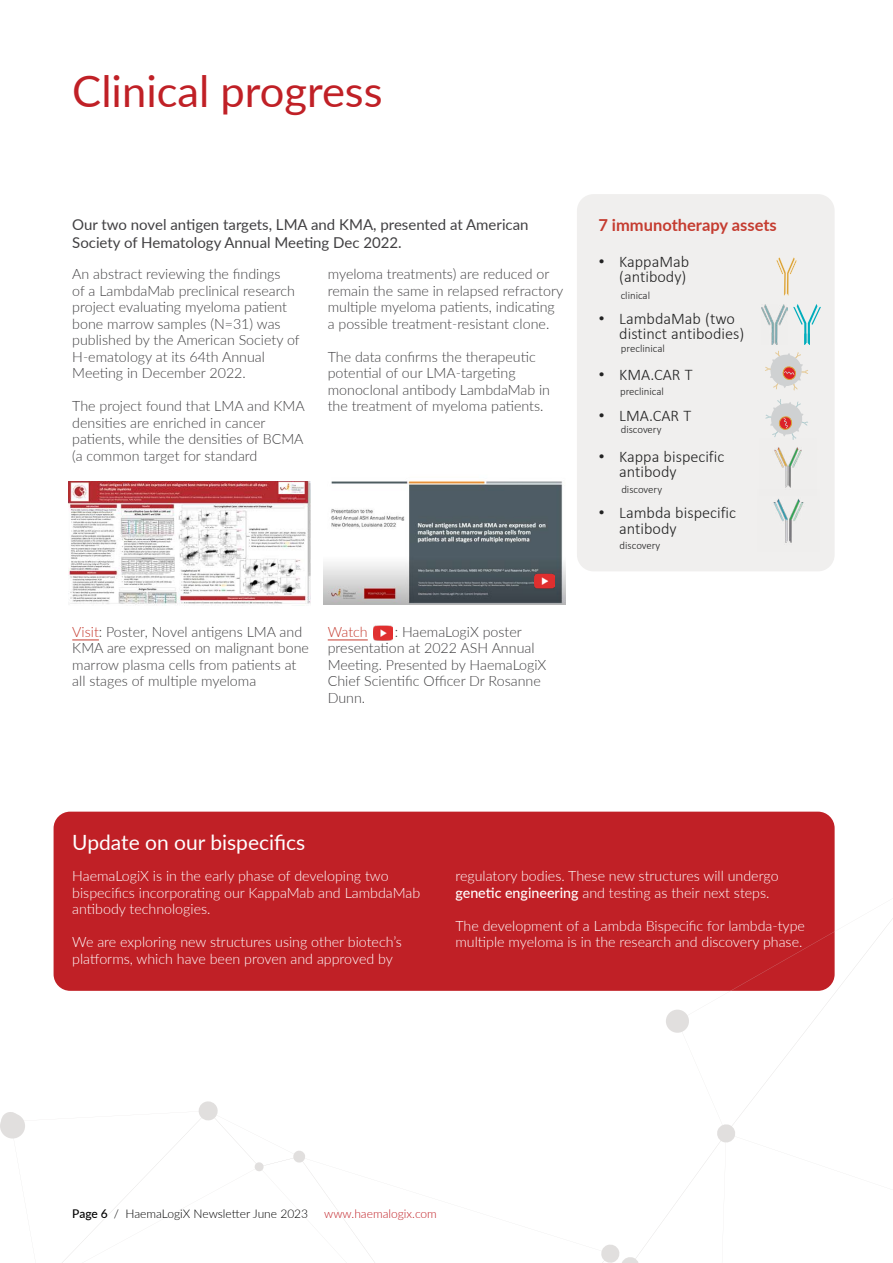
<style>
.page{position:relative;width:893px;height:1263px;background:#fff}
.page>*{position:absolute;margin:0;border:0;box-sizing:border-box;transform-origin:0 0}
.t1{font:43.5px "Lato";color:#c02026}
.t2{font:21px "Lato";color:#fff}
.t3{font:700 16.5px "Lato";color:#c53c30}
.t4{font:300 16.2px/15.3px "Calibri";color:#222}
.t5{font:15px/18px "Lato";color:#414042}
.t6{font:300 14.25px/16.5px "Lato";color:#414042}
.t7{font:300 14.25px/16.5px "Lato";color:#fff}
.t8{font:300 14.25px "Lato";letter-spacing:-.005em;color:#c53c30}
.t9{font:300 12px "Lato";color:#000}
.t10{font:300 12px "Lato";color:#c02026}
.t11{font:300 10.8px "Calibri";color:#222}
.s1{color:#c53c30}
.s2{font-family:"Arial";font-weight:400}
.s3{font-weight:500}
</style>
<div class="page">
<div style="left:577px;top:194px;width:258px;height:377px;background:#f0efee;border-radius:17px"></div>
<div style="left:54px;top:812px;width:781px;height:179px;background:#c02026;border-radius:17px"></div>
<svg style="left:677px;top:882px;width:216px;height:239px"></svg>
<svg style="left:666px;top:1008px;width:25px;height:26px"></svg>
<svg style="left:776px;top:257px;width:21px;height:39px"></svg>
<svg style="left:765px;top:399px;width:43px;height:39px"></svg>
<svg style="left:765px;top:351px;width:43px;height:39px"></svg>
<img style="left:762px;top:305px;width:26px;height:39px">
<svg style="left:793px;top:304px;width:28px;height:41px"></svg>
<img style="left:774px;top:438px;width:28px;height:50px">
<img style="left:773px;top:498px;width:31px;height:45px">
<svg style="left:0;top:1100px;width:736px;height:163px"></svg>
<div style="left:0;top:1113px;width:25px;height:25px;background:#e1dfde;border-radius:50%"></div>
<svg style="left:72px;top:640px;width:27px;height:1px"></svg>
<hr style="left:328px;top:640px;width:40px;height:1px;background:#c53c30">
<img style="left:68px;top:481px;width:242px;height:125px">
<img style="left:323px;top:481px;width:242px;height:123px">
<img style="left:373px;top:625px;width:20px;height:16px">
<img style="left:535px;top:571px;width:19px;height:20px">
<h1 class="t1" style="left:72px;top:60px;width:312px">Clinical progress</h1>
<p class="t5" style="left:72px;top:215px;width:458px">Our two novel antigen targets, LMA and KMA, presented at American<br>Society of Hematology Annual Meeting Dec 2022.</p>
<p class="t6" style="left:72px;top:265px;width:229px">An abstract reviewing the findings<br>of a LambdaMab preclinical research project evaluating myeloma patient bone marrow samples (N=31) was published by the American Society of H-ematology at its 64th Annual Meeting in December 2022.</p>
<p class="t6" style="left:72px;top:397px;width:234px">The project found that LMA and KMA densities are enriched in cancer patients, while the densities of BCMA (a common target for standard</p>
<p class="t6" style="left:328px;top:265px;width:237px">myeloma treatments) are reduced or remain the same in relapsed refractory multiple myeloma patients, indicating a possible treatment-resistant clone.</p>
<p class="t6" style="left:328px;top:348px;width:224px">The data confirms the therapeutic potential of our LMA-targeting monoclonal antibody LambdaMab in the treatment of myeloma patients.</p>
<p class="t6" style="left:72px;top:623px;width:238px"><span class="s1">Visit</span>: Poster, Novel antigens LMA and KMA are expressed on malignant bone marrow plasma cells from patients at all stages of multiple myeloma</p>
<p class="t8" style="left:328px;top:621px;width:42px">Watch</p>
<p class="t6" style="left:328px;top:623px;width:220px;text-indent:67px">: HaemaLogiX poster presentation at 2022 ASH Annual<br>Meeting. Presented by HaemaLogiX<br>Chief Scientific Officer Dr Rosanne<br>Dunn.</p>
<p class="t3" style="left:598px;top:213px;width:180px">7 immunotherapy assets</p>
<p class="t4" style="left:599px;top:254px;width:92px;text-align:right"><span class="s2">•</span> KappaMab (antibody)</p>
<p class="t4" style="left:619px;top:310px;width:126px;text-indent:-20px"><span class="s2">•</span> LambdaMab (two distinct antibodies)</p>
<p class="t4" style="left:599px;top:366px;width:95px"><span class="s2">•</span> KMA.CAR T</p>
<p class="t4" style="left:599px;top:408px;width:94px"><span class="s2">•</span> LMA.CAR T</p>
<p class="t4" style="left:619px;top:449px;width:107px;text-indent:-20px"><span class="s2">•</span> Kappa bispecific antibody</p>
<p class="t4" style="left:619px;top:504px;width:118px;line-height:16.2px;text-indent:-20px"><span class="s2">•</span> Lambda bispecific antibody</p>
<p class="t11" style="left:621px;top:289px;width:31px">clinical</p>
<p class="t11" style="left:621px;top:342px;width:45px">preclinical</p>
<p class="t11" style="left:620px;top:385px;width:45px">preclinical</p>
<p class="t11" style="left:621px;top:423px;width:42px">discovery</p>
<p class="t11" style="left:621px;top:483px;width:42px">discovery</p>
<p class="t11" style="left:620px;top:539px;width:42px">discovery</p>
<h2 class="t2" style="left:72px;top:827px;width:235px">Update on our bispecifics</h2>
<p class="t7" style="left:72px;top:867px;width:349px">HaemaLogiX is in the early phase of developing two bispecifics incorporating our KappaMab and LambdaMab antibody technologies.</p>
<p class="t7" style="left:72px;top:933px;width:331px">We are exploring new structures using other biotech’s platforms, which have been proven and approved by</p>
<p class="t7" style="left:455px;top:867px;width:325px">regulatory bodies. These new structures will undergo <span class="s3">genetic engineering</span> and testing as their next steps.</p>
<p class="t7" style="left:455px;top:917px;width:351px">The development of a Lambda Bispecific for lambda-type multiple myeloma is in the research and discovery phase.</p>
<p class="t9" style="left:72px;top:1206px;width:237px"><span class="s3">Page 6</span> / HaemaLogiX Newsletter June 2023</p>
<p class="t10" style="left:324px;top:1206px;width:114px">www.haemalogix.com</p>
</div>
